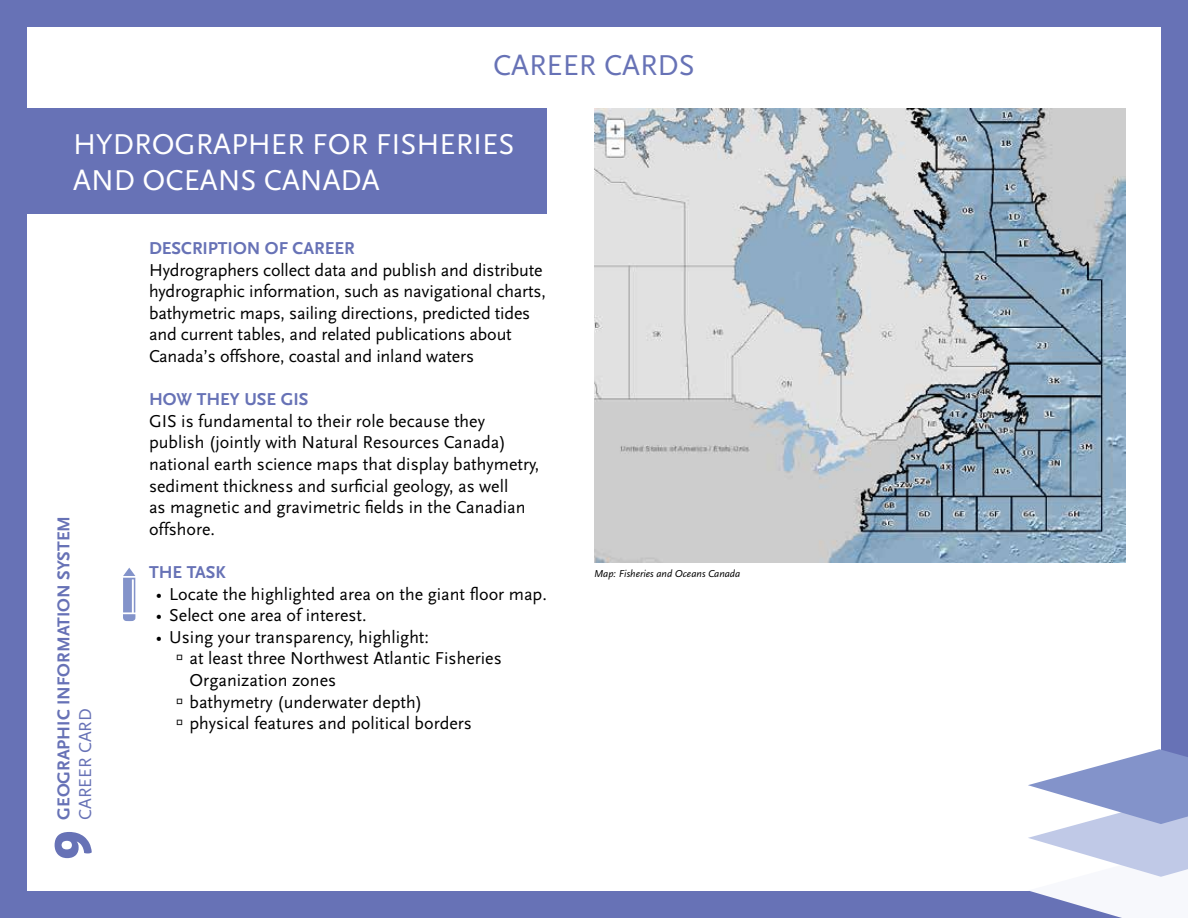
<style>
.page{position:relative;width:1188px;height:918px;background:#fff}
.page>*{position:absolute;margin:0;border:0;box-sizing:border-box;transform-origin:0 0}
.t1{font:50.4px "Aller Display";color:#6772b6}
.t2{font:30px/36px "Scala Sans LF";color:#fff}
.t3{font:30px "Scala Sans LF";color:#6772b6}
.t4{font:18px/21.6px "Scala Sans LF";color:#000}
.t5{font:18px "Scala Sans Bold LF";color:#6772b6}
.t6{font:18px "Scala Sans LF";color:#6772b6}
.t7{font:italic 10.5px "Scala Sans LF";color:#000}
</style>
<div class="page">
<div style="left:0;top:0;width:27px;height:918px;background:#6772b6"></div>
<div style="left:1161px;top:0;width:27px;height:918px;background:#6772b6"></div>
<div style="left:0;top:0;width:1188px;height:27px;background:#6772b6"></div>
<div style="left:0;top:891px;width:1188px;height:27px;background:#6772b6"></div>
<div style="left:0;top:108px;width:547px;height:105px;background:#6772b6"></div>
<svg style="left:1028px;top:749px;width:160px;height:169px"></svg>
<img style="left:594px;top:108px;width:531px;height:455px">
<svg style="left:123px;top:568px;width:13px;height:53px"></svg>
<h2 class="t3" style="left:493px;top:49px;width:203px">CAREER CARDS</h2>
<h2 class="t2" style="left:73px;top:127px;width:443px">HYDROGRAPHER FOR FISHERIES<br>AND OCEANS CANADA</h2>
<p class="t5" style="left:54px;top:820px;width:306px;rotate:-90deg">GEOGRAPHIC INFORMATION SYSTEM</p>
<p class="t6" style="left:75px;top:820px;width:113px;rotate:-90deg">CAREER CARD</p>
<h1 class="t1" style="left:38px;top:860px;width:32px;rotate:-90deg">9</h1>
<p class="t5" style="left:149px;top:239px;width:207px">DESCRIPTION OF CAREER</p>
<p class="t4" style="left:149px;top:259px;width:398px">Hydrographers collect data and publish and distribute hydrographic information, such as navigational charts, bathymetric maps, sailing directions, predicted tides and current tables, and related publications about Canada’s offshore, coastal and inland waters</p>
<p class="t5" style="left:149px;top:390px;width:161px">HOW THEY USE GIS</p>
<p class="t4" style="left:149px;top:411px;width:392px">GIS is fundamental to their role because they publish (jointly with Natural Resources Canada) national earth science maps that display bathymetry, sediment thickness and surficial geology, as well<br>as magnetic and gravimetric fields in the Canadian offshore.</p>
<p class="t5" style="left:149px;top:563px;width:78px">THE TASK</p>
<p class="t4" style="left:156px;top:583px;width:393px">• Locate the highlighted area on the giant floor map.</p>
<p class="t4" style="left:156px;top:605px;width:212px">• Select one area of interest.</p>
<p class="t4" style="left:156px;top:627px;width:275px">• Using your transparency, highlight:</p>
<p class="t4" style="left:190px;top:648px;width:314px;text-indent:-14px">→ at least three Northwest Atlantic Fisheries<br>Organization zones</p>
<p class="t4" style="left:176px;top:691px;width:248px">→ bathymetry (underwater depth)</p>
<p class="t4" style="left:176px;top:713px;width:297px">→ physical features and political borders</p>
<p class="t7" style="left:594px;top:568px;width:148px">Map: Fisheries and Oceans Canada</p>
</div>
